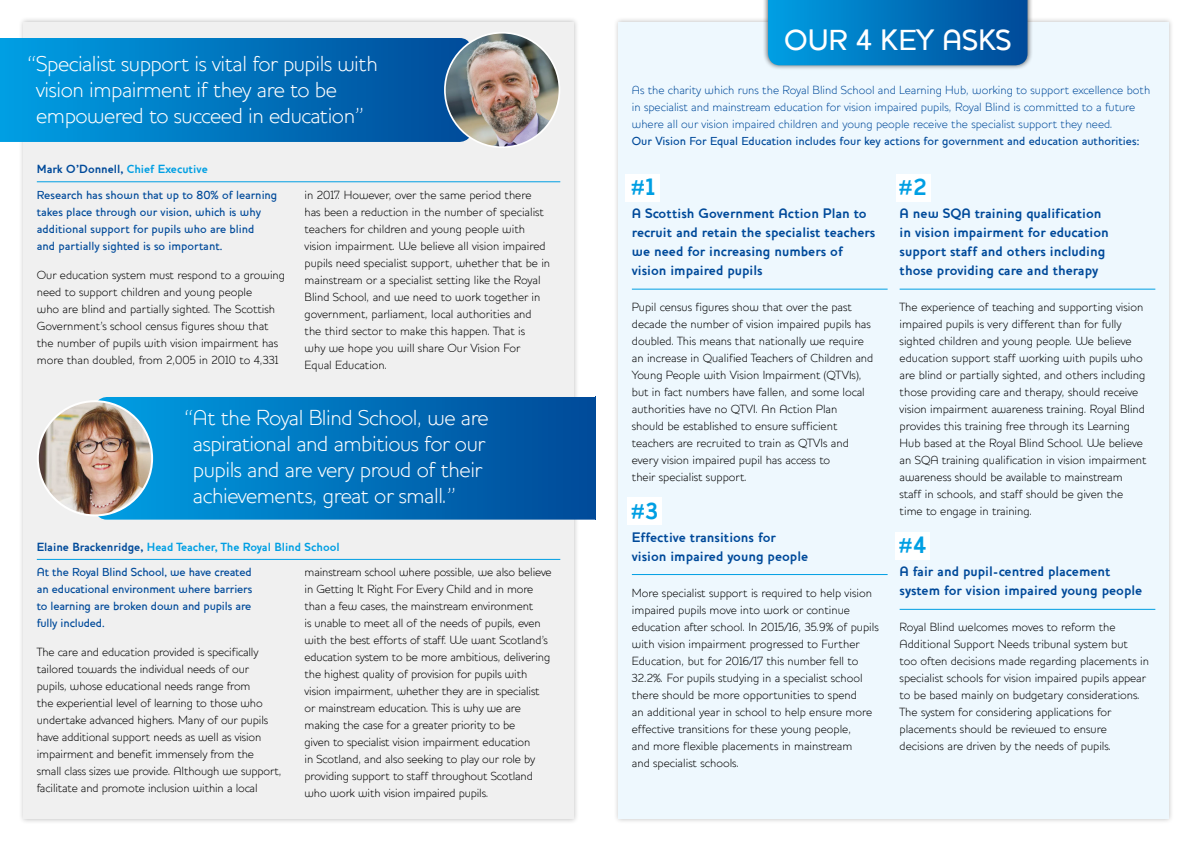
<style>
.page{position:relative;width:1191px;height:842px;background:#fff}
.page>*{position:absolute;margin:0;border:0;box-sizing:border-box;transform-origin:0 0}
.t1{font:500 30px "Houschka";color:#fff}
.t2{font:300 22px/26px "Houschka";letter-spacing:-.02em;color:#fff}
.t3{font:700 21px "Houschka";color:#009fe3}
.t4{font:700 14px/19px "Houschka";color:#004a9a}
.t5{font:300 12px/17px "Houschka";color:#000}
.t6{font:500 12px/17px "Houschka";color:#004a9a}
.t7{font:300 12px/17px "Houschka";color:#004a9a}
.t8{font:700 12px "Houschka";color:#009fe3}
.t9{font:700 12px "Houschka";color:#004a9a}
.s1{color:#009fe3}
.s2{color:#004a9a}
.s3{font-size:24px}
</style>
<div class="page">
<div style="left:18px;top:17px;width:561px;height:807px;background:#000;opacity:.25"></div>
<div style="left:24px;top:22px;width:549px;height:797px;background:#f0f0f0"></div>
<svg style="left:0;top:38px;width:470px;height:104px;background:#0076bf"></svg>
<svg style="left:98px;top:397px;width:497px;height:123px;background:#0170ba"></svg>
<img style="left:445px;top:33px;width:114px;height:114px;border-radius:57px">
<div style="left:444px;top:32px;width:116px;height:116px;border:2px solid #fff;border-radius:50%"></div>
<img style="left:38px;top:401px;width:114px;height:114px;border-radius:57px">
<div style="left:37px;top:400px;width:116px;height:116px;border:2px solid #fff;border-radius:50%"></div>
<hr style="left:37px;top:181px;width:523px;height:1px;background:#009fe3">
<hr style="left:37px;top:559px;width:523px;height:1px;background:#009fe3">
<div style="left:613px;top:17px;width:561px;height:807px;background:#000;opacity:.25"></div>
<div style="left:618px;top:22px;width:550px;height:797px;background:#eef8fe"></div>
<div style="left:762px;top:0;width:271px;height:71px;background:#000;opacity:.65"></div>
<svg style="left:768px;top:0;width:259px;height:65px;background:#0074bd"></svg>
<hr style="left:899px;top:609px;width:256px;height:1px;background:#009fe3">
<div style="left:625px;top:174px;width:34px;height:27px;background:#fff"></div>
<div style="left:895px;top:174px;width:35px;height:27px;background:#fff"></div>
<div style="left:895px;top:532px;width:34px;height:27px;background:#fff"></div>
<div style="left:627px;top:498px;width:35px;height:27px;background:#fff"></div>
<hr style="left:595px;top:397px;width:1px;height:123px;background:#004a99">
<hr style="left:632px;top:289px;width:255px;height:1px;background:#009fe3">
<hr style="left:899px;top:289px;width:256px;height:1px;background:#009fe3">
<hr style="left:632px;top:574px;width:255px;height:1px;background:#009fe3">
<h2 class="t2" style="left:36px;top:50px;width:343px;text-indent:-8px">“Specialist support is vital for pupils with vision impairment if they are to be empowered to succeed in education”</h2>
<p class="t9" style="left:37px;top:162px;width:172px">Mark O’Donnell, <span class="s1">Chief Executive</span></p>
<p class="t6" style="left:37px;top:186px;width:242px">Research has shown that up to 80% of learning takes place through our vision, which is why additional support for pupils who are blind<br>and partially sighted is so important.</p>
<p class="t5" style="left:37px;top:266px;width:250px">Our education system must respond to a growing need to support children and young people<br>who are blind and partially sighted. The Scottish Government’s school census figures show that the number of pupils with vision impairment has more than doubled, from 2,005 in 2010 to 4,331</p>
<p class="t5" style="left:304px;top:186px;width:247px">in 2017. However, over the same period there has been a reduction in the number of specialist teachers for children and young people with vision impairment. We believe all vision impaired pupils need specialist support, whether that be in mainstream or a specialist setting like the Royal Blind School, and we need to work together in government, parliament, local authorities and the third sector to make this happen. That is<br>why we hope you will share Our Vision For Equal Education.</p>
<h2 class="t2" style="left:193px;top:405px;width:297px;text-indent:-8px">“At the Royal Blind School, we are aspirational and ambitious for our pupils and are very proud of their achievements, great or small.”</h2>
<p class="t8" style="left:37px;top:539px;width:304px"><span class="s2">Elaine Brackenridge,</span> Head Teacher, The Royal Blind School</p>
<p class="t6" style="left:37px;top:564px;width:217px;text-align:justify">At the Royal Blind School, we have created an educational environment where barriers to learning are broken down and pupils are fully included.</p>
<p class="t5" style="left:37px;top:644px;width:246px">The care and education provided is specifically tailored towards the individual needs of our pupils, whose educational needs range from<br>the experiential level of learning to those who undertake advanced highers. Many of our pupils have additional support needs as well as vision impairment and benefit immensely from the<br>small class sizes we provide. Although we support, facilitate and promote inclusion within a local</p>
<p class="t5" style="left:304px;top:564px;width:249px">mainstream school where possible, we also believe in Getting It Right For Every Child and in more than a few cases, the mainstream environment<br>is unable to meet all of the needs of pupils, even with the best efforts of staff. We want Scotland’s education system to be more ambitious, delivering the highest quality of provision for pupils with vision impairment, whether they are in specialist or mainstream education. This is why we are making the case for a greater priority to be<br>given to specialist vision impairment education<br>in Scotland, and also seeking to play our role by providing support to staff throughout Scotland who work with vision impaired pupils.</p>
<h1 class="t1" style="left:784px;top:22px;width:229px">OUR 4 KEY ASKS</h1>
<p class="t7" style="left:632px;top:82px;width:520px">As the charity which runs the Royal Blind School and Learning Hub, working to support excellence both in specialist and mainstream education for vision impaired pupils, Royal Blind is committed to a future where all our vision impaired children and young people receive the specialist support they need.</p>
<p class="t6" style="left:632px;top:133px;width:509px">Our Vision For Equal Education includes four key actions for government and education authorities:</p>
<h3 class="t3" style="left:632px;top:174px;width:25px">#<span class="s3">1</span></h3>
<p class="t4" style="left:632px;top:204px;width:245px">A Scottish Government Action Plan to recruit and retain the specialist teachers we need for increasing numbers of vision impaired pupils</p>
<p class="t5" style="left:632px;top:299px;width:243px">Pupil census figures show that over the past decade the number of vision impaired pupils has doubled. This means that nationally we require an increase in Qualified Teachers of Children and Young People with Vision Impairment (QTVIs), but in fact numbers have fallen, and some local authorities have no QTVI. An Action Plan<br>should be established to ensure sufficient teachers are recruited to train as QTVIs and every vision impaired pupil has access to<br>their specialist support.</p>
<h3 class="t3" style="left:632px;top:498px;width:28px">#<span class="s3">3</span></h3>
<p class="t4" style="left:632px;top:528px;width:178px">Effective transitions for vision impaired young people</p>
<p class="t5" style="left:632px;top:585px;width:248px">More specialist support is required to help vision impaired pupils move into work or continue education after school. In 2015/16, 35.9% of pupils with vision impairment progressed to Further Education, but for 2016/17 this number fell to 32.2%. For pupils studying in a specialist school there should be more opportunities to spend<br>an additional year in school to help ensure more effective transitions for these young people,<br>and more flexible placements in mainstream<br>and specialist schools.</p>
<h3 class="t3" style="left:899px;top:174px;width:29px">#<span class="s3">2</span></h3>
<p class="t4" style="left:899px;top:204px;width:211px">A new SQA training qualification in vision impairment for education support staff and others including those providing care and therapy</p>
<p class="t5" style="left:899px;top:299px;width:248px">The experience of teaching and supporting vision impaired pupils is very different than for fully sighted children and young people. We believe education support staff working with pupils who are blind or partially sighted, and others including those providing care and therapy, should receive vision impairment awareness training. Royal Blind provides this training free through its Learning Hub based at the Royal Blind School. We believe an SQA training qualification in vision impairment awareness should be available to mainstream staff in schools, and staff should be given the time to engage in training.</p>
<h3 class="t3" style="left:899px;top:532px;width:28px">#<span class="s3">4</span></h3>
<p class="t4" style="left:899px;top:562px;width:244px">A fair and pupil-centred placement system for vision impaired young people</p>
<p class="t5" style="left:899px;top:619px;width:251px">Royal Blind welcomes moves to reform the Additional Support Needs tribunal system but<br>too often decisions made regarding placements in specialist schools for vision impaired pupils appear to be based mainly on budgetary considerations.<br>The system for considering applications for placements should be reviewed to ensure decisions are driven by the needs of pupils.</p>
</div>
